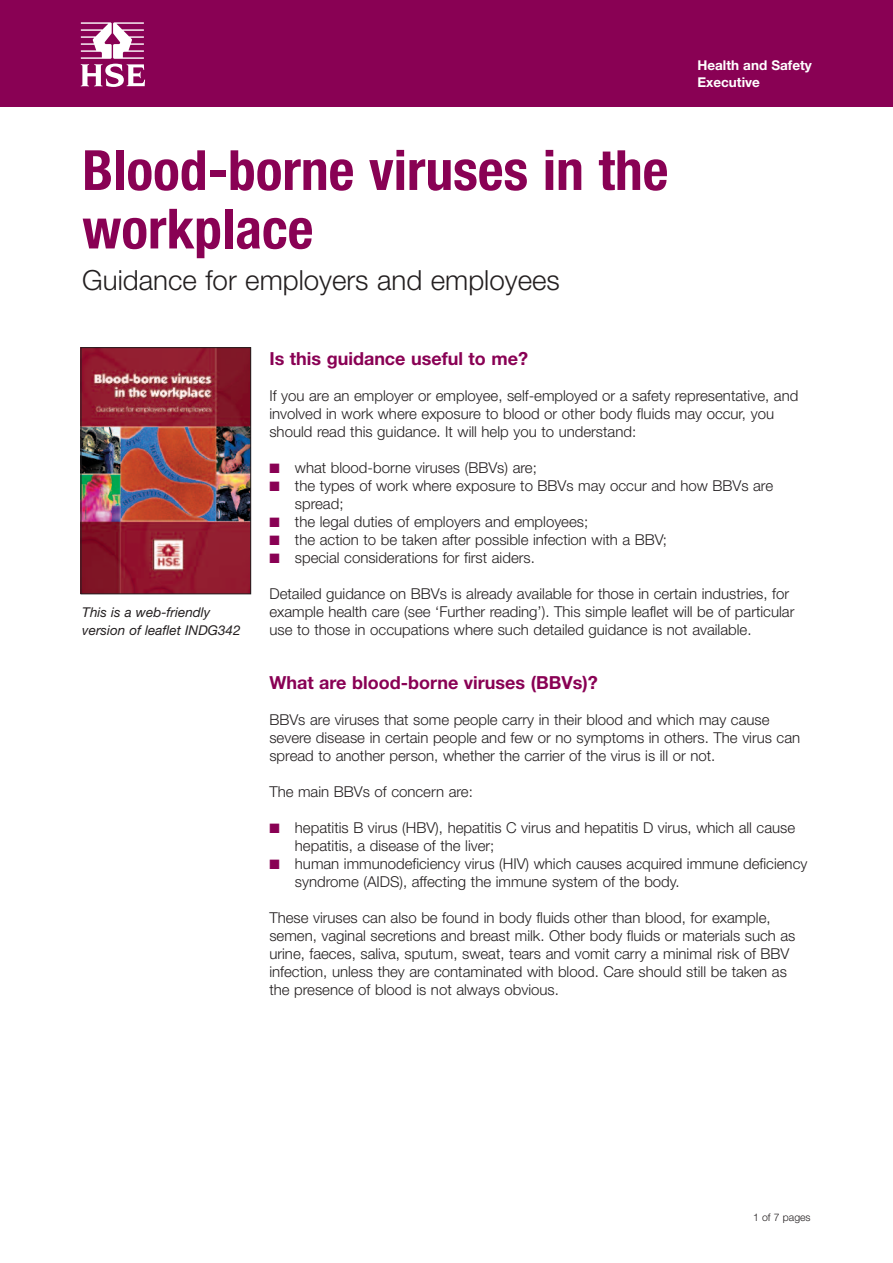
<style>
.page{position:relative;width:893px;height:1263px;background:#fff}
.page>*{position:absolute;margin:0;border:0;box-sizing:border-box;transform-origin:0 0}
.t1{font:700 condensed 55.5px/58.5px "Helvetica Neue";color:#890154}
.t2{font:300 27.75px "Helvetica Neue";color:#231f20}
.t3{font:700 18px "Helvetica Neue";color:#890154}
.t4{font:300 15px/18px "Helvetica Neue";color:#231f20}
.t5{font:italic 13.5px/18px "Helvetica Neue";color:#231f20}
.t6{font:700 13.5px/16.5px "Helvetica Neue";color:#fff}
.t7{font:300 10.5px "Helvetica Neue";color:#231f20}
.s1{color:#890154}
</style>
<div class="page">
<div style="left:0;top:0;width:893px;height:106px;background:#890154"></div>
<svg style="left:81px;top:22px;width:64px;height:65px"></svg>
<img style="left:83px;top:349px;width:166px;height:243px">
<div style="left:81px;top:347px;width:170px;height:247px;border:1px solid #231f20"></div>
<h1 class="t1" style="left:82px;top:146px;width:588px">Blood-borne viruses in the workplace</h1>
<h2 class="t2" style="left:82px;top:271px;width:479px">Guidance for employers and employees</h2>
<p class="t6" style="left:697px;top:59px;width:116px">Health and Safety<br>Executive</p>
<p class="t5" style="left:82px;top:604px;width:160px">This is a web-friendly version of leaflet INDG342</p>
<p class="t3" style="left:269px;top:352px;width:260px">Is this guidance useful to me?</p>
<p class="t4" style="left:269px;top:388px;width:530px">If you are an employer or employee, self-employed or a safety representative, and involved in work where exposure to blood or other body fluids may occur, you should read this guidance. It will help you to understand:</p>
<p class="t4" style="left:269px;top:460px;width:269px"><span class="s1">■</span> what blood-borne viruses (BBVs) are;</p>
<p class="t4" style="left:295px;top:478px;width:480px;text-indent:-26px"><span class="s1">■</span> the types of work where exposure to BBVs may occur and how BBVs are spread;</p>
<p class="t4" style="left:269px;top:514px;width:320px"><span class="s1">■</span> the legal duties of employers and employees;</p>
<p class="t4" style="left:269px;top:532px;width:399px"><span class="s1">■</span> the action to be taken after possible infection with a BBV;</p>
<p class="t4" style="left:269px;top:550px;width:267px"><span class="s1">■</span> special considerations for first aiders.</p>
<p class="t4" style="left:269px;top:586px;width:526px">Detailed guidance on BBVs is already available for those in certain industries, for example health care (see ‘Further reading’). This simple leaflet will be of particular use to those in occupations where such detailed guidance is not available.</p>
<p class="t3" style="left:269px;top:676px;width:330px">What are blood-borne viruses (BBVs)?</p>
<p class="t4" style="left:269px;top:712px;width:532px">BBVs are viruses that some people carry in their blood and which may cause severe disease in certain people and few or no symptoms in others. The virus can spread to another person, whether the carrier of the virus is ill or not.</p>
<p class="t4" style="left:269px;top:784px;width:205px">The main BBVs of concern are:</p>
<p class="t4" style="left:295px;top:820px;width:502px;text-indent:-26px"><span class="s1">■</span> hepatitis B virus (HBV), hepatitis C virus and hepatitis D virus, which all cause hepatitis, a disease of the liver;</p>
<p class="t4" style="left:295px;top:856px;width:514px;text-indent:-26px"><span class="s1">■</span> human immunodeficiency virus (HIV) which causes acquired immune deficiency syndrome (AIDS), affecting the immune system of the body.</p>
<p class="t4" style="left:269px;top:910px;width:528px">These viruses can also be found in body fluids other than blood, for example, semen, vaginal secretions and breast milk. Other body fluids or materials such as urine, faeces, saliva, sputum, sweat, tears and vomit carry a minimal risk of BBV infection, unless they are contaminated with blood. Care should still be taken as the presence of blood is not always obvious.</p>
<p class="t7" style="left:753px;top:1213px;width:59px">1 of 7 pages</p>
</div>
